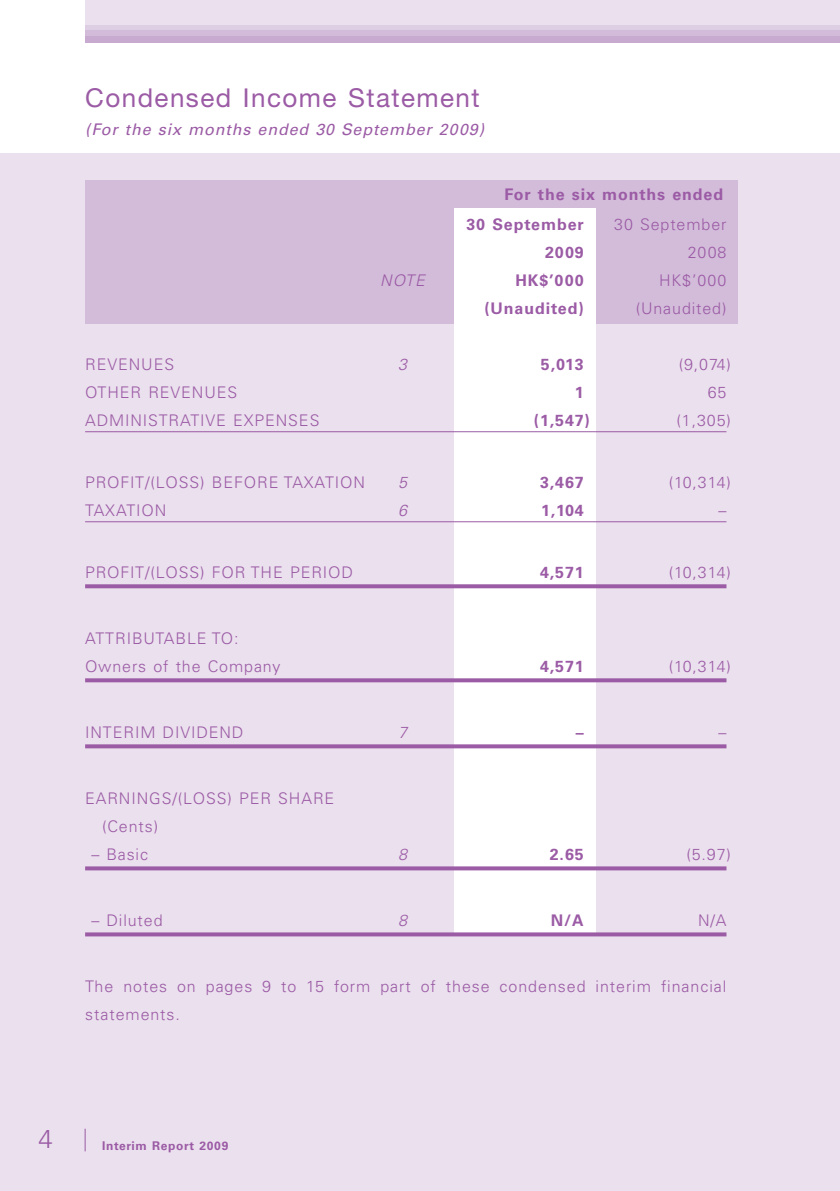
<style>
.page{position:relative;width:840px;height:1191px;background:#fff}
.page>*{position:absolute;margin:0;border:0;box-sizing:border-box;transform-origin:0 0}
.t1{font:26px "Helvetica Neue LT Std";letter-spacing:.055em;color:#9b5ba5}
.t2{font:300 16px/28px "Univers LT Std";letter-spacing:.055em;color:#9b5ba5}
.t3{font:700 16px/30px "Univers LT Std";letter-spacing:.055em;color:#9b5ba5}
.t4{font:italic 16px "Univers LT Std";letter-spacing:.055em;color:#9b5ba5}
.t5{font:italic 300 16px "Univers LT Std";color:#9b5ba5}
.t6{font:700 12px "Univers LT Std";letter-spacing:.055em;color:#9b5ba5}
</style>
<div class="page">
<div style="left:0;top:153px;width:839px;height:1038px;background:#ebe0ee"></div>
<svg style="left:85px;top:1128px;width:1px;height:23px"></svg>
<div style="left:85px;top:0;width:754px;height:35px;background:#ebe0ee"></div>
<div style="left:85px;top:25px;width:754px;height:10px;background:#decee4"></div>
<div style="left:85px;top:33px;width:754px;height:10px;background:#c8aad0"></div>
<div style="left:85px;top:30px;width:754px;height:6px;background:#d3bcda"></div>
<div style="left:85px;top:180px;width:652px;height:143px;background:#d3bcda"></div>
<div style="left:454px;top:208px;width:141px;height:726px;background:#fff"></div>
<hr style="left:85px;top:431px;width:641px;height:1px;background:#9b5ba5">
<hr style="left:85px;top:521px;width:641px;height:1px;background:#9b5ba5">
<svg style="left:85px;top:584px;width:641px;height:4px;background:#a165aa"></svg>
<svg style="left:85px;top:678px;width:641px;height:4px;background:#a166ab"></svg>
<svg style="left:85px;top:744px;width:641px;height:4px;background:#a267ab"></svg>
<svg style="left:85px;top:866px;width:641px;height:4px;background:#a368ac"></svg>
<svg style="left:85px;top:932px;width:641px;height:4px;background:#a369ad"></svg>
<p class="t1" style="left:85px;top:82px;width:396px">Condensed Income Statement</p>
<p class="t4" style="left:85px;top:119px;width:400px">(For the six months ended 30 September 2009)</p>
<p class="t3" style="left:466px;top:180px;width:258px;text-indent:38px">For the six months ended<br>30 September</p>
<p class="t2" style="left:614px;top:210px;width:114px">30 September</p>
<p class="t3" style="left:544px;top:238px;width:40px">2009</p>
<p class="t2" style="left:687px;top:238px;width:40px">2008</p>
<p class="t5" style="left:380px;top:271px;width:46px">NOTE</p>
<p class="t3" style="left:515px;top:266px;width:70px">HK$’000</p>
<p class="t2" style="left:658px;top:266px;width:69px">HK$’000</p>
<p class="t3" style="left:484px;top:294px;width:101px">(Unaudited)</p>
<p class="t2" style="left:635px;top:294px;width:92px">(Unaudited)</p>
<p class="t2" style="left:85px;top:350px;width:90px">REVENUES</p>
<p class="t5" style="left:398px;top:355px;width:10px">3</p>
<p class="t3" style="left:540px;top:350px;width:44px">5,013</p>
<p class="t2" style="left:678px;top:350px;width:54px">(9,074 )</p>
<p class="t2" style="left:85px;top:378px;width:154px">OTHER REVENUES</p>
<p class="t3" style="left:574px;top:378px;width:10px">1</p>
<p class="t2" style="left:707px;top:378px;width:20px">65</p>
<p class="t2" style="left:85px;top:406px;width:236px">ADMINISTRATIVE EXPENSES</p>
<p class="t3" style="left:533px;top:406px;width:58px">(1,547)</p>
<p class="t2" style="left:676px;top:406px;width:56px">(1,305 )</p>
<p class="t2" style="left:85px;top:468px;width:281px">PROFIT/(LOSS) BEFORE TAXATION</p>
<p class="t5" style="left:398px;top:473px;width:10px">5</p>
<p class="t3" style="left:539px;top:468px;width:45px">3,467</p>
<p class="t2" style="left:668px;top:468px;width:64px">(10,314 )</p>
<p class="t2" style="left:85px;top:496px;width:83px">TAXATION</p>
<p class="t5" style="left:398px;top:501px;width:10px">6</p>
<p class="t3" style="left:540px;top:496px;width:44px">1,104</p>
<p class="t2" style="left:718px;top:496px;width:9px">–</p>
<p class="t2" style="left:85px;top:558px;width:269px">PROFIT/(LOSS) FOR THE PERIOD</p>
<p class="t3" style="left:539px;top:558px;width:45px">4,571</p>
<p class="t2" style="left:668px;top:558px;width:64px">(10,314 )</p>
<p class="t2" style="left:85px;top:624px;width:197px">ATTRIBUTABLE TO:<br>Owners of the Company</p>
<p class="t3" style="left:539px;top:652px;width:45px">4,571</p>
<p class="t2" style="left:668px;top:652px;width:64px">(10,314 )</p>
<p class="t2" style="left:85px;top:718px;width:160px">INTERIM DIVIDEND</p>
<p class="t5" style="left:398px;top:723px;width:10px">7</p>
<p class="t3" style="left:575px;top:718px;width:9px">–</p>
<p class="t2" style="left:718px;top:718px;width:9px">–</p>
<p class="t2" style="left:102px;top:784px;width:234px;text-indent:-17px">EARNINGS/(LOSS) PER SHARE (Cents)</p>
<p class="t2" style="left:91px;top:840px;width:58px">– Basic</p>
<p class="t5" style="left:398px;top:845px;width:10px">8</p>
<p class="t3" style="left:549px;top:840px;width:35px">2.65</p>
<p class="t2" style="left:686px;top:840px;width:46px">(5.97 )</p>
<p class="t2" style="left:91px;top:906px;width:73px">– Diluted</p>
<p class="t5" style="left:398px;top:911px;width:10px">8</p>
<p class="t3" style="left:550px;top:906px;width:34px">N/A</p>
<p class="t2" style="left:697px;top:906px;width:30px">N/A</p>
<p class="t2" style="left:85px;top:972px;width:642px">The notes on pages 9 to 15 form part of these condensed interim financial statements.</p>
<p class="t6" style="left:102px;top:1138px;width:128px">Interim Report 2009</p>
</div>
